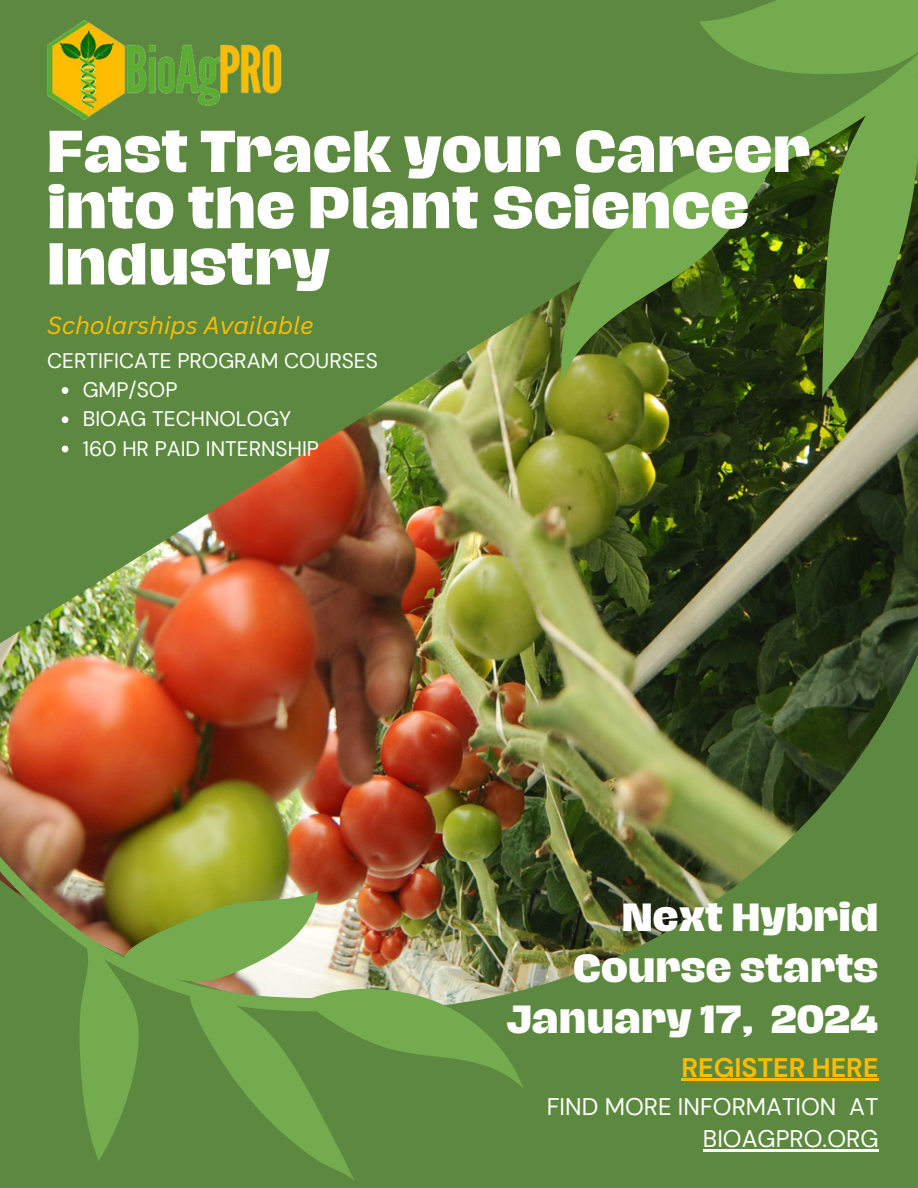
<style>
.page{position:relative;width:918px;height:1188px;background:#5c893f}
.page>*{position:absolute;margin:0;border:0;box-sizing:border-box;transform-origin:0 0}
.t1{font:800 54px "Hagrid";color:#fff}
.t2{font:800 36px/50.7px "Hagrid";color:#fff;text-align:right}
.t3{font:700 26.85px "DM Sans";color:#ffbd02}
.t4{font:24px/32.7px "DM Sans";color:#fff;text-align:right}
.t5{font:italic 24px "Canva Sans";color:#ffbd02}
.t6{font:21px "DM Sans";color:#fff}
</style>
<div class="page">
<img style="left:0;top:270px;width:918px;height:717px">
<img style="left:0;top:648px;width:387px;height:289px">
<svg style="left:105px;top:836px;width:228px;height:128px;background:#95993c"></svg>
<svg style="left:0;top:937px;width:201px;height:224px"></svg>
<svg style="left:172px;top:964px;width:182px;height:216px"></svg>
<img style="left:305px;top:920px;width:229px;height:241px">
<svg style="left:778px;top:140px;width:10px;height:130px"></svg>
<svg style="left:700px;top:0;width:218px;height:72px"></svg>
<svg style="left:788px;top:55px;width:130px;height:355px;background:#547934"></svg>
<svg style="left:545px;top:145px;width:233px;height:273px"></svg>
<img style="left:47px;top:21px;width:235px;height:99px">
<svg style="left:62px;top:387px;width:6px;height:7px"></svg>
<svg style="left:62px;top:416px;width:6px;height:7px"></svg>
<svg style="left:62px;top:446px;width:6px;height:6px"></svg>
<hr style="left:681px;top:1079px;width:198px;height:2px;background:#ffbd02">
<hr style="left:703px;top:1150px;width:176px;height:2px;background:#fff">
<p class="t1" style="left:47px;top:124px;width:765px">Fast Track your Career</p>
<p class="t1" style="left:47px;top:181px;width:704px">into the Plant Science</p>
<p class="t1" style="left:47px;top:237px;width:284px">Industry</p>
<p class="t5" style="left:47px;top:309px;width:268px">Scholarships Available</p>
<p class="t6" style="left:47px;top:347px;width:332px">CERTIFICATE PROGRAM COURSES</p>
<p class="t6" style="left:83px;top:376px;width:96px">GMP/SOP</p>
<p class="t6" style="left:83px;top:406px;width:210px">BIOAG TECHNOLOGY</p>
<p class="t6" style="left:83px;top:435px;width:238px">160 HR PAID INTERNSHIP</p>
<p class="t2" style="left:573px;top:892px;width:307px">Next Hybrid<br>Course starts</p>
<p class="t2" style="left:506px;top:993px;width:374px">January 17, 2024</p>
<p class="t3" style="left:681px;top:1050px;width:199px">REGISTER HERE</p>
<p class="t4" style="left:547px;top:1090px;width:333px">FIND MORE INFORMATION AT<br>BIOAGPRO.ORG</p>
</div>
